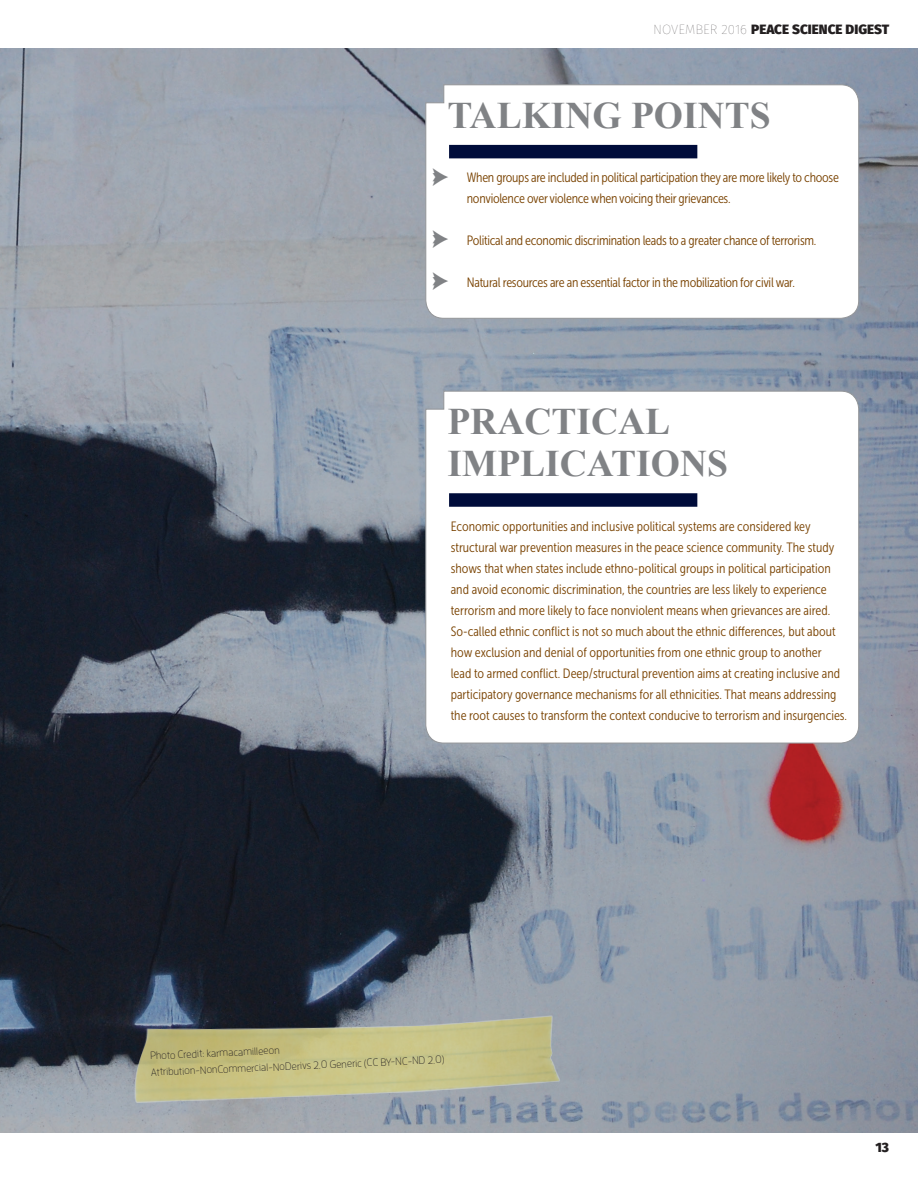
<style>
.page{position:relative;width:918px;height:1188px;background:#fff}
.page>*{position:absolute;margin:0;border:0;box-sizing:border-box;transform-origin:0 0}
.t1{font:700 37.5px/42px "Times New Roman";color:#808285}
.t2{font:25.35px/42.2px "ESRI Arrowhead";color:#808285}
.t3{font:13.5px/21px "Museo Sans Cond 300";color:#794200}
.t4{font:13.5px/21px "Museo Sans Cond 300";letter-spacing:-.02em;color:#794200}
.t5{font:800 13.5px "Fira Sans";color:#231f20}
.t6{font:300 10.5px/15.8px "Enzo OT";color:#231f20}
.s1{font-family:"Fira Sans Hair";font-weight:400}
</style>
<div class="page">
<img style="left:0;top:48px;width:918px;height:1084px">
<svg style="left:425px;top:84px;width:434px;height:235px"></svg>
<img style="left:128px;top:1012px;width:439px;height:100px">
<svg style="left:425px;top:391px;width:434px;height:352px"></svg>
<div style="left:449px;top:493px;width:248px;height:14px;background:#000c3a"></div>
<div style="left:449px;top:145px;width:248px;height:13px;background:#000c3a"></div>
<p class="t5" style="left:653px;top:20px;width:238px"><span class="s1">NOVEMBER 2016</span> PEACE SCIENCE DIGEST</p>
<h1 class="t1" style="left:447px;top:93px;width:325px">TALKING POINTS</h1>
<h2 class="t2" style="left:433px;top:156px;width:17px">E</h2>
<h2 class="t2" style="left:433px;top:218px;width:17px">E<br>E</h2>
<p class="t4" style="left:467px;top:167px;width:374px">When groups are included in political participation they are more likely to choose nonviolence over violence when voicing their grievances.</p>
<p class="t4" style="left:467px;top:230px;width:351px">Political and economic discrimination leads to a greater chance of terrorism.</p>
<p class="t4" style="left:467px;top:272px;width:330px">Natural resources are an essential factor in the mobilization for civil war.</p>
<h1 class="t1" style="left:447px;top:399px;width:282px">PRACTICAL<br>IMPLICATIONS</h1>
<p class="t3" style="left:451px;top:516px;width:398px">Economic opportunities and inclusive political systems are considered key structural war prevention measures in the peace science community. The study shows that when states include ethno-political groups in political participation and avoid economic discrimination, the countries are less likely to experience terrorism and more likely to face nonviolent means when grievances are aired.<br>So-called ethnic conflict is not so much about the ethnic differences, but about how exclusion and denial of opportunities from one ethnic group to another<br>lead to armed conflict. Deep/structural prevention aims at creating inclusive and participatory governance mechanisms for all ethnicities. That means addressing the root causes to transform the context conducive to terrorism and insurgencies.</p>
<p class="t6" style="left:150px;top:1047px;width:295px;rotate:-2deg">Photo Credit: karmacamilleeon<br>Attribution-NonCommercial-NoDerivs 2.0 Generic (CC BY-NC-ND 2.0)</p>
<p class="t5" style="left:875px;top:1138px;width:15px">13</p>
</div>
